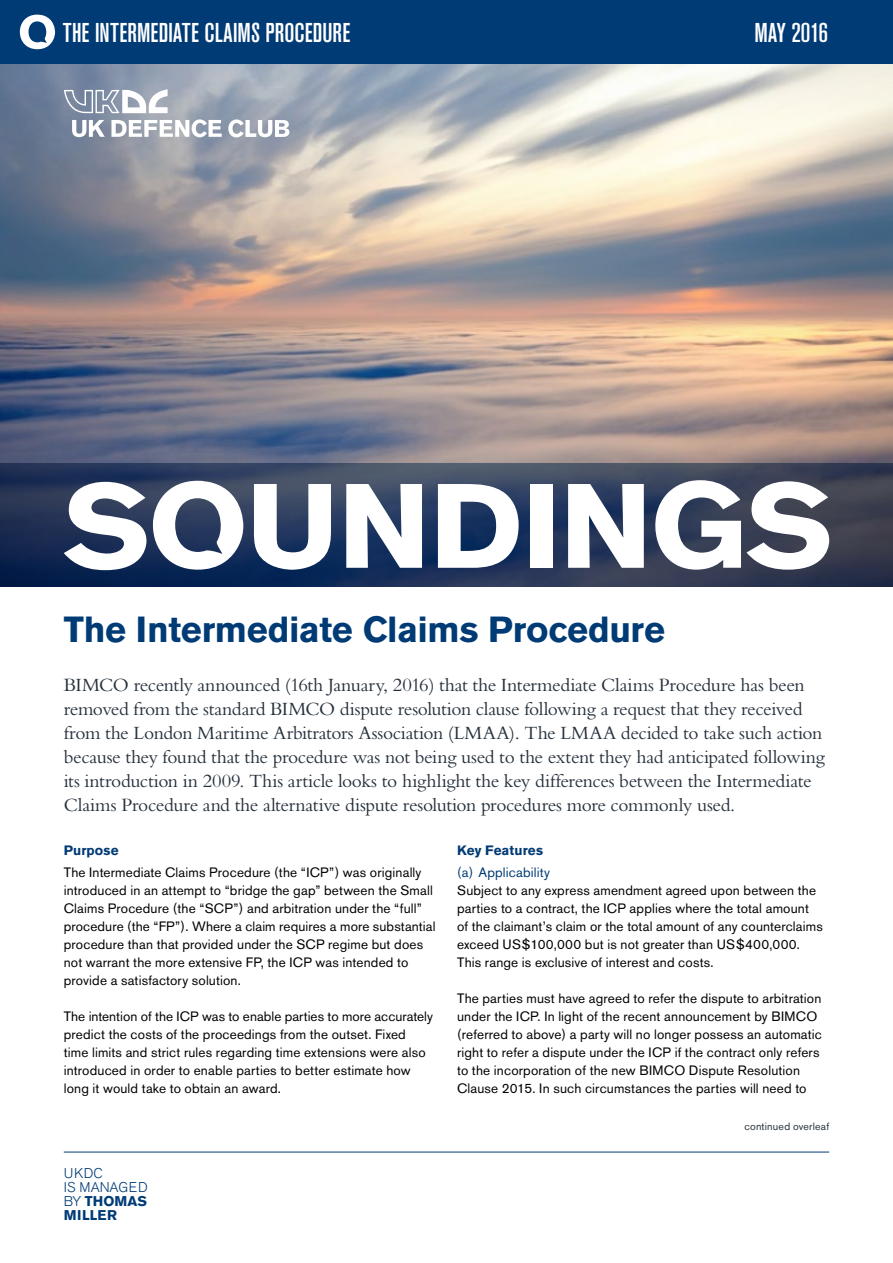
<style>
.page{position:relative;width:893px;height:1263px;background:#fff}
.page>*{position:absolute;margin:0;border:0;box-sizing:border-box;transform-origin:0 0}
.t1{font:700 36px "Akzidenz Grotesk BE";letter-spacing:-.01em;color:#003b75}
.t2{font:500 condensed 27px "Akzidenz Grotesk BE";letter-spacing:.005em;color:#fff}
.t3{font:19.5px/24px "Bembo";letter-spacing:-.02em;color:#25303b}
.t4{font:300 14.1px/14.1px "Akzidenz Grotesk BE";letter-spacing:.02em;color:#003b75}
.t5{font:13.5px/18px "Akzidenz Grotesk BE";letter-spacing:.01em;color:#000}
.t6{font:700 13.5px "Akzidenz Grotesk BE";letter-spacing:.01em;color:#003b75}
.t7{font:13.5px "Akzidenz Grotesk BE";letter-spacing:.015em;color:#003b75}
.t8{font:10.5px "Akzidenz Grotesk BE";letter-spacing:.02em;color:#25303b}
.s1{font-weight:700}
</style>
<div class="page">
<img style="left:0;top:64px;width:893px;height:399px">
<div style="left:0;top:0;width:893px;height:64px;background:#003b75"></div>
<svg style="left:72px;top:120px;width:33px;height:17px"></svg>
<svg style="left:111px;top:119px;width:111px;height:18px"></svg>
<svg style="left:228px;top:119px;width:61px;height:18px"></svg>
<svg style="left:64px;top:89px;width:104px;height:24px"></svg>
<hr style="left:64px;top:1152px;width:765px;height:1px;background:#003b75">
<svg style="left:0;top:463px;width:893px;height:124px"></svg>
<svg style="left:64px;top:482px;width:82px;height:88px"></svg>
<svg style="left:153px;top:481px;width:90px;height:89px"></svg>
<svg style="left:254px;top:484px;width:77px;height:86px"></svg>
<svg style="left:346px;top:484px;width:76px;height:84px"></svg>
<svg style="left:438px;top:484px;width:81px;height:84px"></svg>
<div style="left:530px;top:484px;width:23px;height:84px;background:#fff"></div>
<svg style="left:568px;top:484px;width:76px;height:84px"></svg>
<svg style="left:655px;top:480px;width:174px;height:90px"></svg>
<svg style="left:20px;top:15px;width:35px;height:34px"></svg>
<h2 class="t2" style="left:63px;top:18px;width:289px">THE INTERMEDIATE CLAIMS PROCEDURE</h2>
<h2 class="t2" style="left:754px;top:18px;width:75px">MAY 2016</h2>
<h1 class="t1" style="left:64px;top:609px;width:603px">The Intermediate Claims Procedure</h1>
<p class="t3" style="left:64px;top:672px;width:763px">BIMCO recently announced (16th January, 2016) that the Intermediate Claims Procedure has been removed from the standard BIMCO dispute resolution clause following a request that they received from the London Maritime Arbitrators Association (LMAA). The LMAA decided to take such action because they found that the procedure was not being used to the extent they had anticipated following its introduction in 2009. This article looks to highlight the key differences between the Intermediate Claims Procedure and the alternative dispute resolution procedures more commonly used.</p>
<p class="t6" style="left:64px;top:843px;width:56px">Purpose</p>
<p class="t5" style="left:64px;top:864px;width:373px">The Intermediate Claims Procedure (the “ICP”) was originally introduced in an attempt to “bridge the gap” between the Small Claims Procedure (the “SCP”) and arbitration under the “full” procedure (the “FP”). Where a claim requires a more substantial procedure than that provided under the SCP regime but does not warrant the more extensive FP, the ICP was intended to provide a satisfactory solution.</p>
<p class="t5" style="left:64px;top:1008px;width:371px">The intention of the ICP was to enable parties to more accurately predict the costs of the proceedings from the outset. Fixed time limits and strict rules regarding time extensions were also introduced in order to enable parties to better estimate how long it would take to obtain an award.</p>
<p class="t4" style="left:64px;top:1167px;width:85px">UKDC<br>IS MANAGED<br>BY <span class="s1">THOMAS<br>MILLER</span></p>
<p class="t6" style="left:457px;top:842px;width:87px">Key Features</p>
<p class="t7" style="left:457px;top:864px;width:94px">(a) Applicability</p>
<p class="t5" style="left:457px;top:882px;width:367px">Subject to any express amendment agreed upon between the parties to a contract, the ICP applies where the total amount of the claimant’s claim or the total amount of any counterclaims exceed US$100,000 but is not greater than US$400,000.<br>This range is exclusive of interest and costs.</p>
<p class="t5" style="left:457px;top:990px;width:366px">The parties must have agreed to refer the dispute to arbitration under the ICP. In light of the recent announcement by BIMCO (referred to above) a party will no longer possess an automatic right to refer a dispute under the ICP if the contract only refers to the incorporation of the new BIMCO Dispute Resolution Clause 2015. In such circumstances the parties will need to</p>
<p class="t8" style="left:744px;top:1119px;width:86px">continued overleaf</p>
</div>
